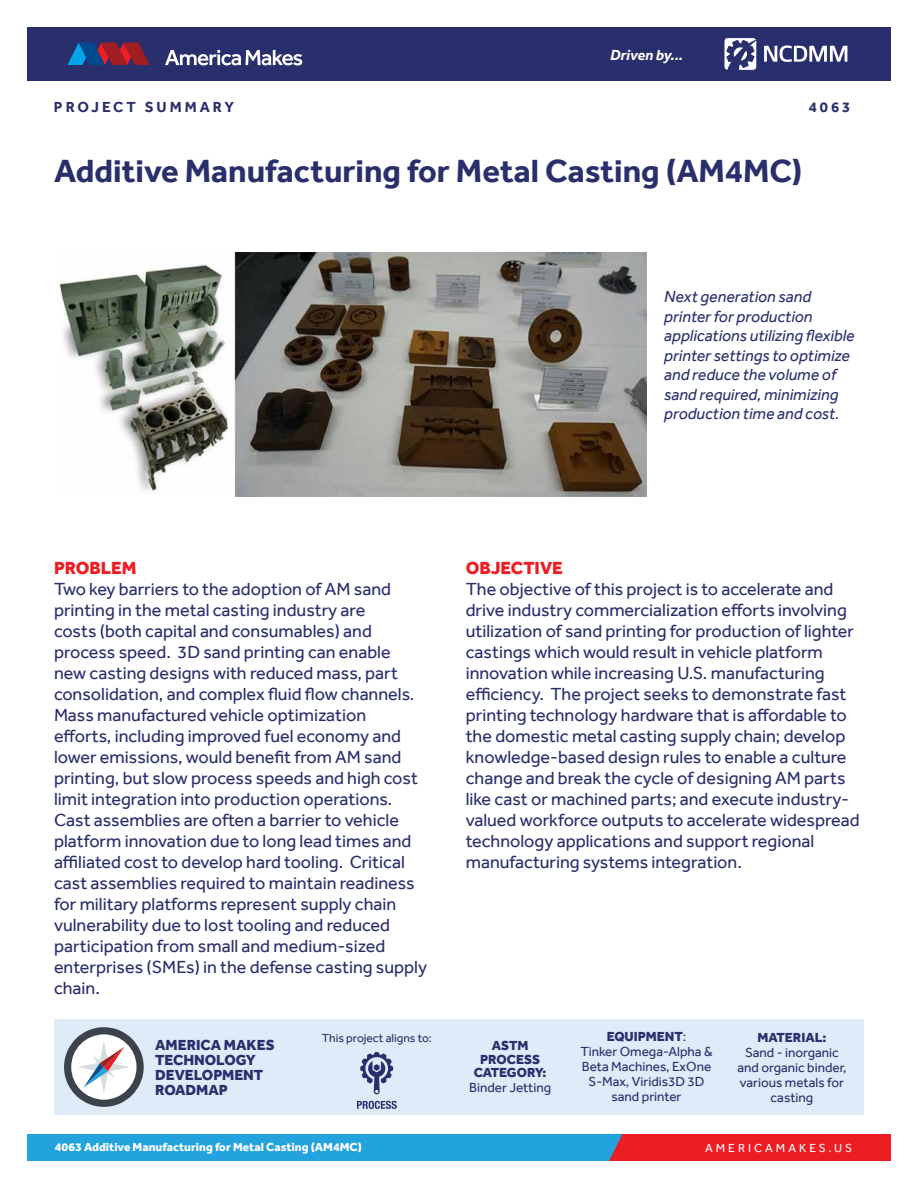
<style>
.page{position:relative;width:918px;height:1188px;background:#fff}
.page>*{position:absolute;margin:0;border:0;box-sizing:border-box;transform-origin:0 0}
.t1{font:700 33px "Effra";color:#292f6c}
.t2{font:18px/21px "Effra";color:#292f6c}
.t3{font:800 18px "Effra";color:#ed1d24}
.t4{font:italic 16.5px/19.5px "Effra";color:#292f6c}
.t5{font:800 15px/15px "Effra";color:#292f6c}
.t6{font:700 15px "Effra";letter-spacing:.2em;color:#292f6c}
.t7{font:italic 700 15px "Effra";color:#fff}
.t8{font:13.5px/15px "Effra";color:#292f6c;text-align:center}
.t9{font:800 13.5px/13.5px "Effra";color:#292f6c;text-align:center}
.t10{font:800 12px "Effra";color:#fff}
.t11{font:12px "Effra";color:#292f6c}
.t12{font:12px "Effra";letter-spacing:.25em;color:#fff}
.s1{font-weight:800}
</style>
<div class="page">
<div style="left:27px;top:1134px;width:840px;height:27px;background:#23a3dd"></div>
<div style="left:609px;top:1134px;width:282px;height:27px;background:#ed1d24"></div>
<div style="left:27px;top:27px;width:864px;height:54px;background:#292f6c"></div>
<svg style="left:67px;top:43px;width:83px;height:22px"></svg>
<svg style="left:165px;top:50px;width:137px;height:15px"></svg>
<svg style="left:764px;top:45px;width:83px;height:17px"></svg>
<svg style="left:724px;top:38px;width:32px;height:32px"></svg>
<div style="left:54px;top:1020px;width:810px;height:95px;background:#dfebf8"></div>
<svg style="left:64px;top:1027px;width:80px;height:80px"></svg>
<svg style="left:360px;top:1052px;width:33px;height:42px"></svg>
<svg style="left:357px;top:1101px;width:40px;height:8px"></svg>
<img style="left:59px;top:253px;width:588px;height:243px">
<p class="t6" style="left:54px;top:99px;width:182px">PROJECT SUMMARY</p>
<p class="t7" style="left:610px;top:46px;width:74px">Driven by...</p>
<p class="t6" style="left:809px;top:99px;width:43px">4063</p>
<h1 class="t1" style="left:54px;top:151px;width:750px">Additive Manufacturing for Metal Casting (AM4MC)</h1>
<p class="t4" style="left:664px;top:287px;width:192px">Next generation sand printer for production applications utilizing flexible printer settings to optimize and reduce the volume of sand required, minimizing production time and cost.</p>
<p class="t3" style="left:54px;top:557px;width:84px">PROBLEM</p>
<p class="t2" style="left:54px;top:578px;width:375px">Two key barriers to the adoption of AM sand printing in the metal casting industry are<br>costs (both capital and consumables) and process speed. 3D sand printing can enable new casting designs with reduced mass, part consolidation, and complex fluid flow channels.<br>Mass manufactured vehicle optimization efforts, including improved fuel economy and lower emissions, would benefit from AM sand printing, but slow process speeds and high cost limit integration into production operations.<br>Cast assemblies are often a barrier to vehicle platform innovation due to long lead times and affiliated cost to develop hard tooling. Critical cast assemblies required to maintain readiness for military platforms represent supply chain vulnerability due to lost tooling and reduced participation from small and medium-sized enterprises (SMEs) in the defense casting supply chain.</p>
<p class="t3" style="left:466px;top:557px;width:99px">OBJECTIVE</p>
<p class="t2" style="left:466px;top:578px;width:396px">The objective of this project is to accelerate and drive industry commercialization efforts involving utilization of sand printing for production of lighter castings which would result in vehicle platform innovation while increasing U.S. manufacturing efficiency. The project seeks to demonstrate fast printing technology hardware that is affordable to the domestic metal casting supply chain; develop knowledge-based design rules to enable a culture change and break the cycle of designing AM parts like cast or machined parts; and execute industry&shy;valued workforce outputs to accelerate widespread technology applications and support regional manufacturing systems integration.</p>
<p class="t5" style="left:155px;top:1037px;width:121px">AMERICA MAKES<br>TECHNOLOGY<br>DEVELOPMENT<br>ROADMAP</p>
<p class="t11" style="left:322px;top:1030px;width:112px">This project aligns to:</p>
<p class="t9" style="left:474px;top:1039px;width:74px">ASTM<br>PROCESS<br>CATEGORY:</p>
<p class="t8" style="left:469px;top:1080px;width:84px">Binder Jetting</p>
<p class="t8" style="left:580px;top:1028px;width:134px"><span class="s1">EQUIPMENT</span>:<br>Tinker Omega-Alpha &amp;<br>Beta Machines, ExOne<br>S-Max, Viridis3D 3D sand printer</p>
<p class="t9" style="left:758px;top:1030px;width:70px">MATERIAL:</p>
<p class="t8" style="left:737px;top:1044px;width:111px">Sand - inorganic and organic binder, various metals for casting</p>
<p class="t10" style="left:55px;top:1140px;width:308px">4063 Additive Manufacturing for Metal Casting (AM4MC)</p>
<p class="t12" style="left:705px;top:1140px;width:149px">AMERICAMAKES.US</p>
</div>
